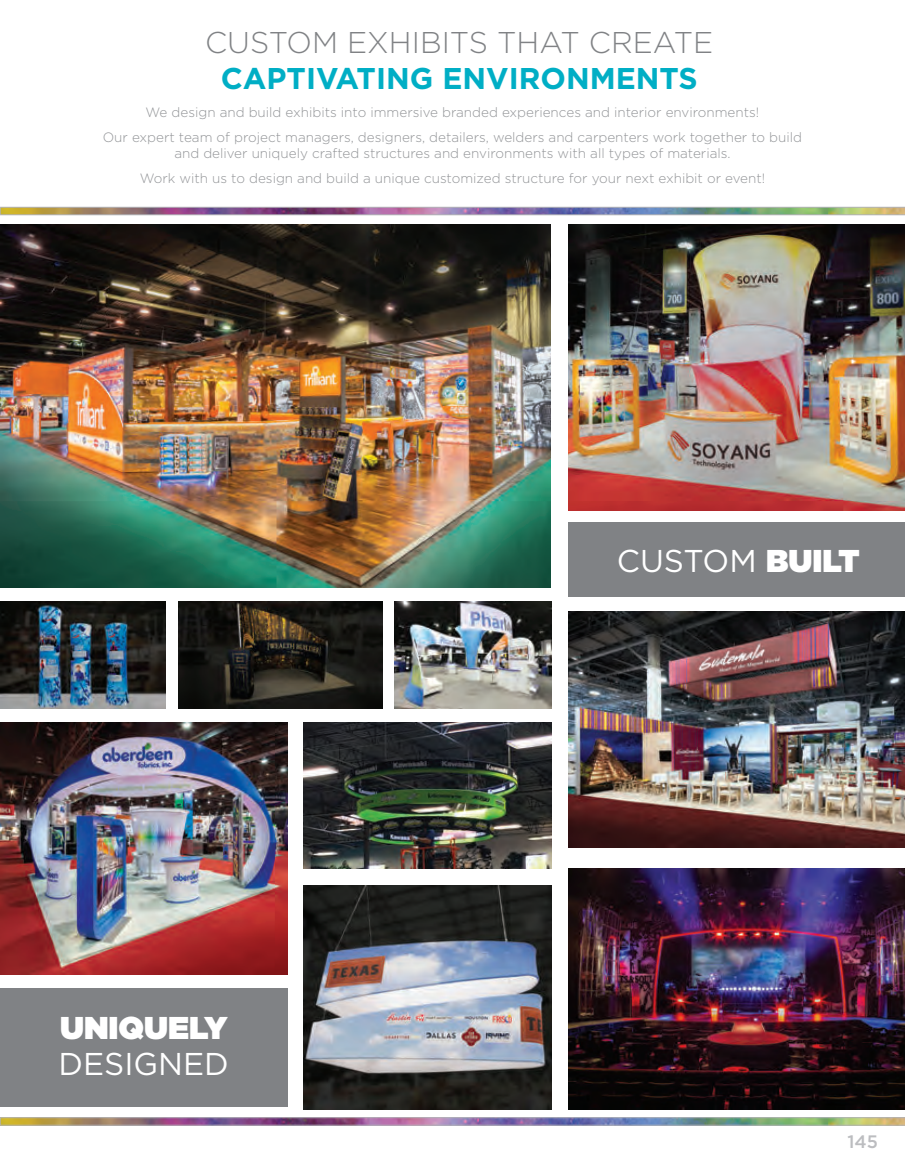
<style>
.page{position:relative;width:905px;height:1175px;background:#fff}
.page>*{position:absolute;margin:0;border:0;box-sizing:border-box;transform-origin:0 0}
.t1{font:31.5px "Gotham";color:#fff}
.t2{font:900 31.5px "Gotham";color:#fff}
.t3{font:31.5px "Gotham HTF";color:#fff}
.t4{font:300 30px "Gotham HTF";color:#808285}
.t5{font:700 30px "Gotham HTF";color:#00aec5}
.t6{font:500 18px "Gotham HTF";color:#bcbdc0}
.t7{font:300 13.5px/25.2px "Gotham";color:#939598;text-align:center}
.s1{font-weight:900}
</style>
<div class="page">
<img style="left:0;top:207px;width:904px;height:8px">
<img style="left:0;top:1117px;width:904px;height:9px">
<div style="left:568px;top:522px;width:336px;height:75px;background:#808285"></div>
<div style="left:0;top:988px;width:287px;height:119px;background:#808285"></div>
<img style="left:0;top:722px;width:287px;height:252px">
<img style="left:303px;top:885px;width:248px;height:224px">
<img style="left:568px;top:225px;width:336px;height:285px">
<img style="left:395px;top:601px;width:156px;height:108px">
<img style="left:0;top:225px;width:551px;height:363px">
<img style="left:568px;top:868px;width:336px;height:241px">
<img style="left:303px;top:722px;width:248px;height:146px">
<img style="left:568px;top:611px;width:336px;height:236px">
<img style="left:0;top:601px;width:165px;height:108px">
<img style="left:179px;top:601px;width:203px;height:108px">
<h2 class="t4" style="left:205px;top:26px;width:509px">CUSTOM EXHIBITS THAT CREATE</h2>
<h2 class="t5" style="left:221px;top:61px;width:478px">CAPTIVATING ENVIRONMENTS</h2>
<p class="t7" style="left:103px;top:99px;width:700px">We design and build exhibits into immersive branded experiences and interior environments!<br>Our expert team of project managers, designers, detailers, welders and carpenters work together to build</p>
<p class="t7" style="left:140px;top:140px;width:627px">and deliver uniquely crafted structures and environments with all types of materials.<br>Work with us to design and build a unique customized structure for your next exhibit or event!</p>
<h1 class="t2" style="left:60px;top:1009px;width:169px">UNIQUELY</h1>
<h1 class="t3" style="left:58px;top:1046px;width:172px">DESIGNED</h1>
<h1 class="t1" style="left:616px;top:541px;width:244px">CUSTOM <span class="s1">BUILT</span></h1>
<h3 class="t6" style="left:847px;top:1131px;width:32px">145</h3>
</div>
